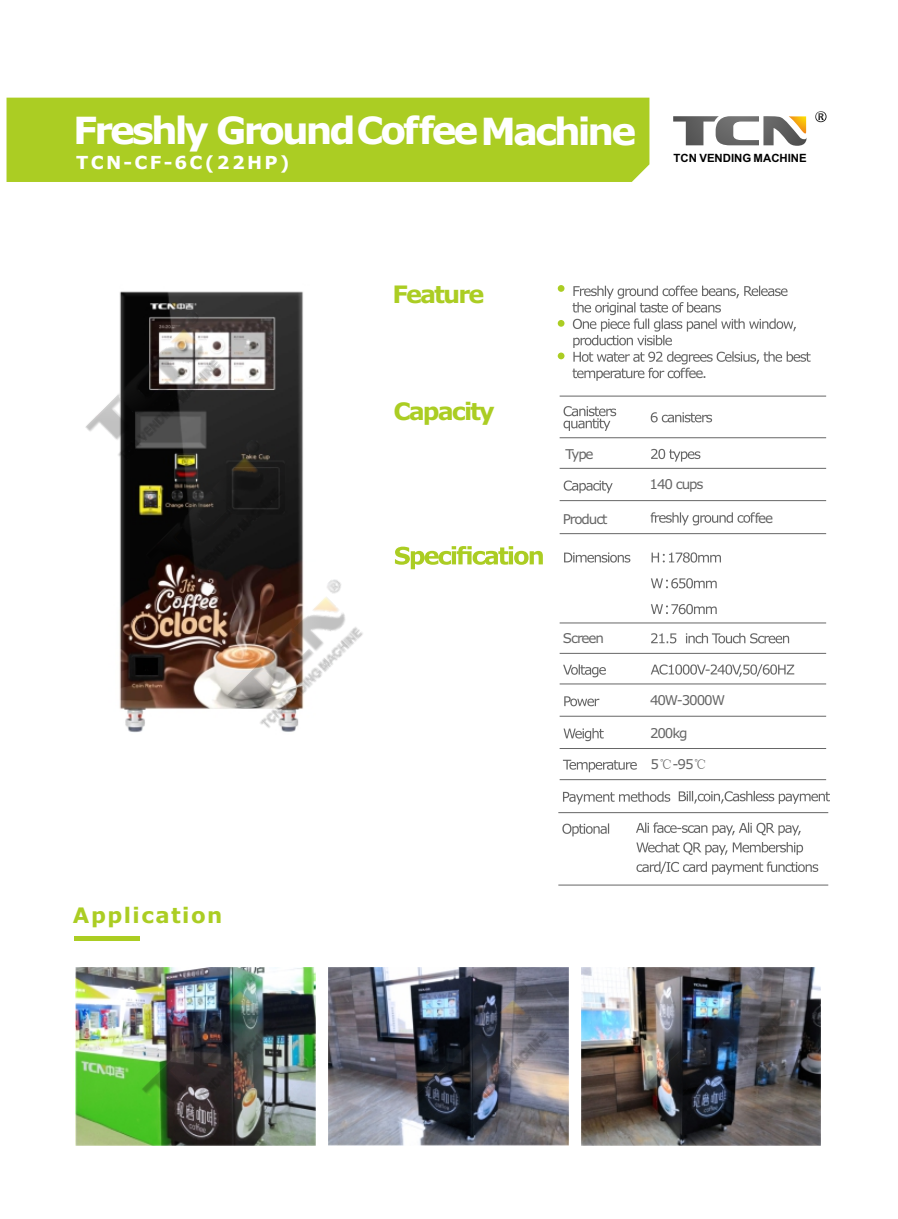
<style>
.page{position:relative;width:898px;height:1219px;background:#fff}
.page>*{position:absolute;margin:0;border:0;box-sizing:border-box;transform-origin:0 0}
.t1{font:700 37.5px "Verdana";letter-spacing:-.08em;color:#fff}
.t2{font:700 24px "Verdana";letter-spacing:-.08em;color:#abcd23}
.t3{font:700 21.3px "Verdana";letter-spacing:.07em;color:#abcd23}
.t4{font:700 18px "Verdana";letter-spacing:.125em;color:#fff}
.t5{font:13.5px "Verdana";letter-spacing:-.085em;color:#666}
.t6{font:700 11.4px "Arial";color:#000}
.s1{font-family:"Sim Sun"}
</style>
<div class="page">
<div style="left:7px;top:98px;width:642px;height:84px;background:#abcd23"></div>
<img style="left:76px;top:967px;width:30px;height:177px">
<img style="left:336px;top:967px;width:43px;height:177px">
<div style="left:74px;top:935px;width:66px;height:5px;background:#abcd23"></div>
<svg style="left:422px;top:546px;width:120px;height:19px"></svg>
<svg style="left:563px;top:406px;width:53px;height:25px"></svg>
<svg style="left:650px;top:412px;width:61px;height:10px"></svg>
<svg style="left:651px;top:449px;width:49px;height:12px"></svg>
<svg style="left:563px;top:480px;width:49px;height:13px"></svg>
<hr style="left:559px;top:396px;width:266px;height:1px;background:#666">
<hr style="left:559px;top:437px;width:266px;height:1px;background:#666">
<hr style="left:559px;top:468px;width:266px;height:1px;background:#666">
<hr style="left:559px;top:500px;width:266px;height:1px;background:#666">
<svg style="left:564px;top:552px;width:66px;height:10px"></svg>
<svg style="left:651px;top:552px;width:69px;height:62px"></svg>
<svg style="left:563px;top:664px;width:42px;height:13px"></svg>
<svg style="left:650px;top:664px;width:143px;height:12px"></svg>
<svg style="left:564px;top:696px;width:35px;height:10px"></svg>
<hr style="left:559px;top:653px;width:266px;height:1px;background:#666">
<hr style="left:559px;top:683px;width:266px;height:1px;background:#666">
<hr style="left:559px;top:715px;width:266px;height:1px;background:#666">
<hr style="left:559px;top:533px;width:266px;height:1px;background:#666">
<svg style="left:563px;top:728px;width:40px;height:13px"></svg>
<hr style="left:559px;top:748px;width:266px;height:1px;background:#666">
<svg style="left:562px;top:759px;width:74px;height:13px"></svg>
<hr style="left:559px;top:779px;width:266px;height:1px;background:#666">
<hr style="left:559px;top:622px;width:266px;height:1px;background:#666">
<svg style="left:651px;top:633px;width:137px;height:10px"></svg>
<div style="left:557px;top:285px;width:7px;height:7px;background:#abcd23;border-radius:50%"></div>
<div style="left:557px;top:320px;width:7px;height:6px;background:#abcd23;border-radius:50%"></div>
<svg style="left:557px;top:352px;width:7px;height:7px"></svg>
<svg style="left:650px;top:512px;width:104px;height:13px"></svg>
<svg style="left:563px;top:791px;width:107px;height:13px"></svg>
<hr style="left:558px;top:812px;width:269px;height:1px;background:#666">
<svg style="left:562px;top:823px;width:46px;height:13px"></svg>
<svg style="left:636px;top:822px;width:181px;height:52px"></svg>
<hr style="left:558px;top:884px;width:269px;height:1px;background:#666">
<svg style="left:678px;top:791px;width:151px;height:12px"></svg>
<svg style="left:673px;top:116px;width:133px;height:30px"></svg>
<svg style="left:815px;top:111px;width:11px;height:11px"></svg>
<svg style="left:572px;top:285px;width:238px;height:95px"></svg>
<img style="left:119px;top:291px;width:184px;height:442px">
<img style="left:85px;top:291px;width:195px;height:143px">
<img style="left:111px;top:404px;width:192px;height:230px">
<img style="left:192px;top:544px;width:230px;height:189px">
<img style="left:106px;top:940px;width:230px;height:206px">
<img style="left:379px;top:967px;width:230px;height:179px">
<img style="left:613px;top:967px;width:208px;height:179px">
<h1 class="t1" style="left:73px;top:115px;width:564px">Freshly Ground Cof feeMachine</h1>
<h3 class="t4" style="left:76px;top:155px;width:215px">TCN-CF-6C(22HP)</h3>
<p class="t6" style="left:673px;top:154px;width:135px">TCN VENDING MACHINE</p>
<h2 class="t2" style="left:392px;top:284px;width:93px">Feature</h2>
<h2 class="t2" style="left:393px;top:401px;width:103px">Capacity</h2>
<p class="t5" style="left:565px;top:448px;width:30px">Type</p>
<p class="t5" style="left:562px;top:513px;width:46px">Product</p>
<p class="t5" style="left:684px;top:367px;width:24px">fee.</p>
<p class="t5" style="left:649px;top:479px;width:55px">140 cups</p>
<p class="t5" style="left:754px;top:512px;width:20px">fee</p>
<p class="t5" style="left:562px;top:633px;width:43px">Screen</p>
<p class="t5" style="left:649px;top:694px;width:76px">40W-3000W</p>
<p class="t5" style="left:649px;top:727px;width:39px">200kg</p>
<p class="t5" style="left:650px;top:758px;width:58px">5<span class="s1">℃</span>-95<span class="s1">℃</span></p>
<h3 class="t3" style="left:73px;top:906px;width:151px">Application</h3>
</div>
